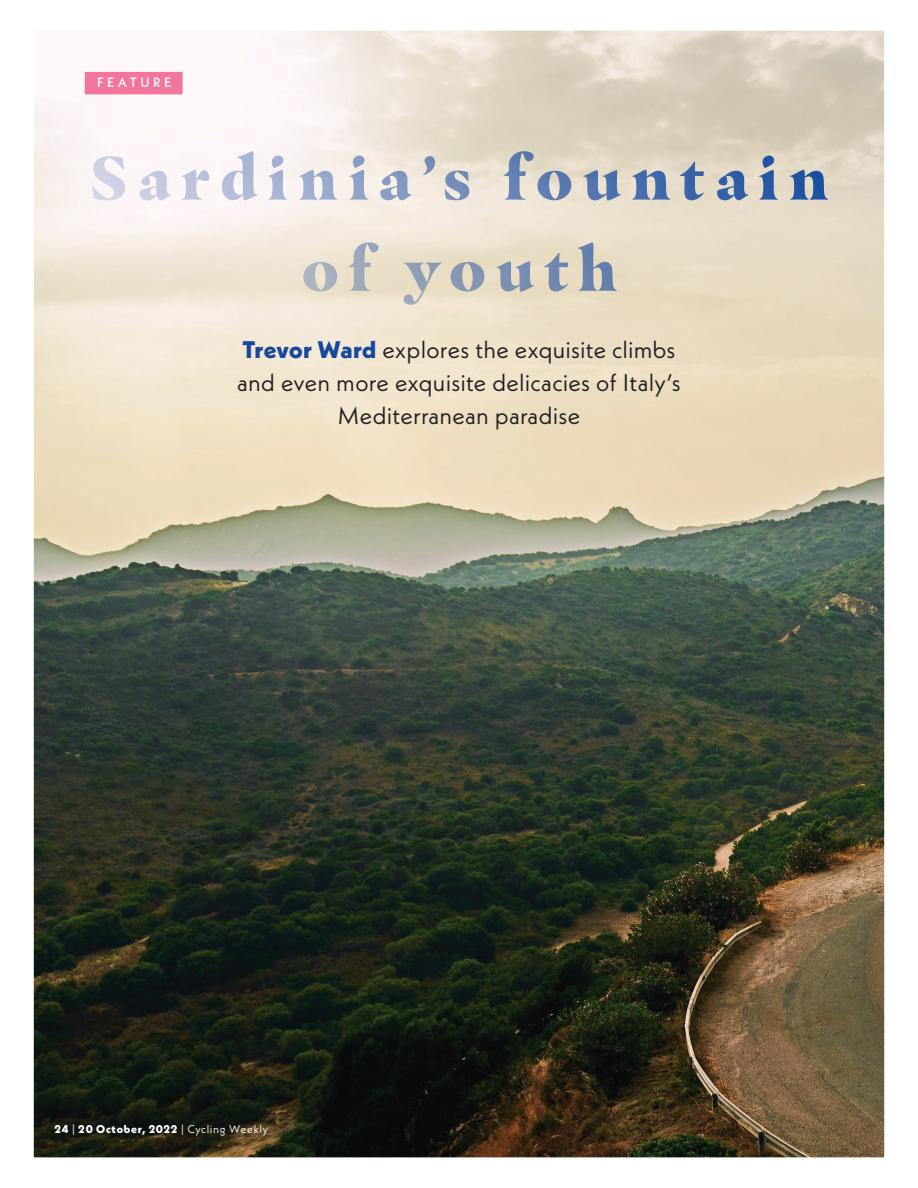
<style>
.page{position:relative;width:918px;height:1188px;background:#fff}
.page>*{position:absolute;margin:0;border:0;box-sizing:border-box;transform-origin:0 0}
.t1{font:24px/33px "Neue Kabel";letter-spacing:.01em;color:#231f20;text-align:center}
.t2{font:500 13.5px "Neue Kabel";letter-spacing:.255em;color:#fff}
.t3{font:800 11.25px "Neue Kabel";letter-spacing:.07em;color:#fff}
.s1{font-weight:800;color:#15489e}
.s2{font-weight:400}
</style>
<div class="page">
<img style="left:34px;top:31px;width:850px;height:1126px">
<img style="left:92px;top:151px;width:736px;height:50px">
<img style="left:92px;top:151px;width:230px;height:49px">
<img style="left:591px;top:242px;width:26px;height:63px">
<img style="left:303px;top:242px;width:288px;height:63px">
<div style="left:85px;top:72px;width:98px;height:22px;background:#f2759b"></div>
<p class="t2" style="left:97px;top:78px;width:76px">FEATURE</p>
<p class="t1" style="left:237px;top:336px;width:445px"><span class="s1">Trevor Ward</span> explores the exquisite climbs and even more exquisite delicacies of Italy’s<br>Mediterranean paradise</p>
<p class="t3" style="left:54px;top:1123px;width:215px">24 <span class="s2">|</span> 20 October, 2022 <span class="s2">| Cycling Weekly</span></p>
</div>
